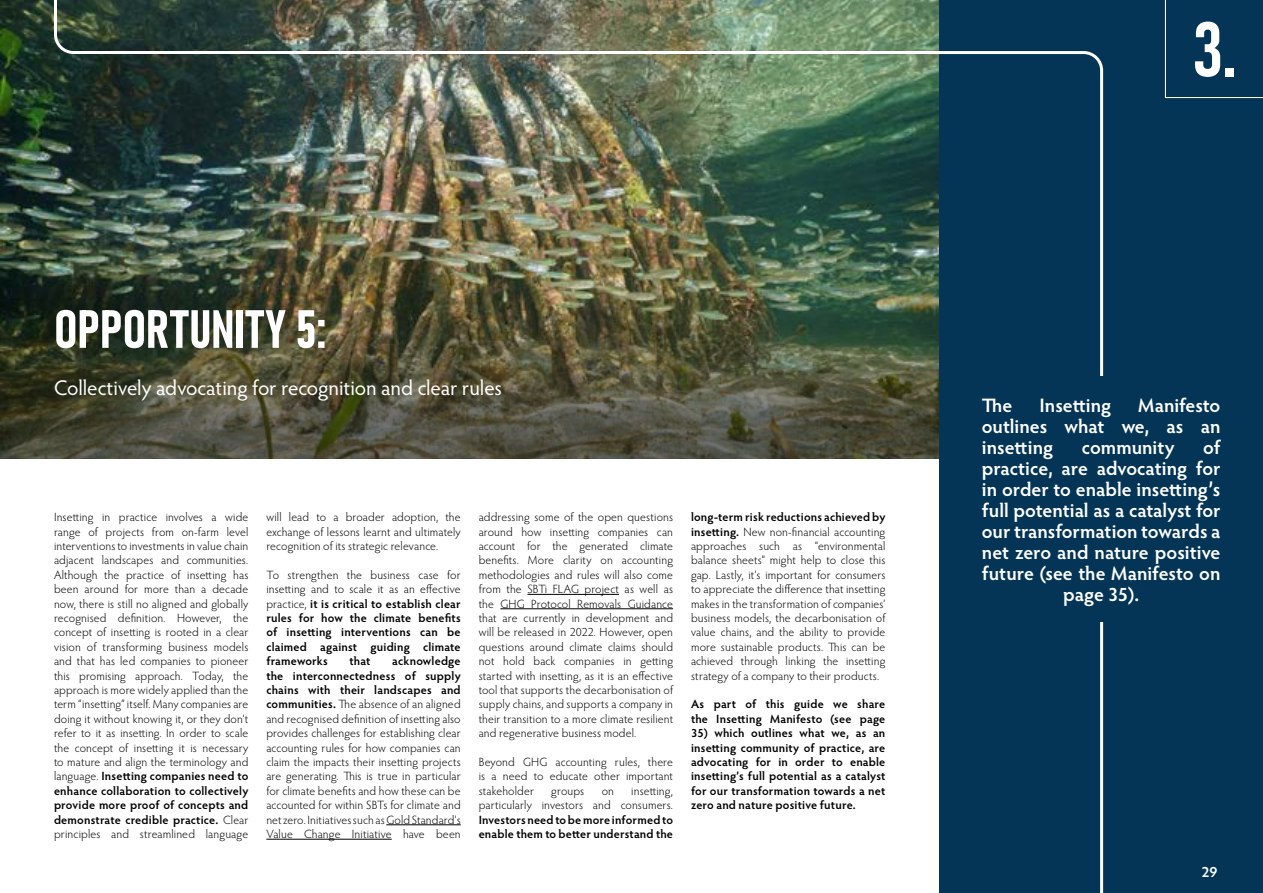
<style>
.page{position:relative;width:1263px;height:893px;background:#fff}
.page>*{position:absolute;margin:0;border:0;box-sizing:border-box;transform-origin:0 0}
.t1{font:76.35px "Bahnschrift";color:#fff}
.t2{font:52.95px "Bahnschrift";color:#fff}
.t3{font:21.15px "Hypatia Sans Pro";letter-spacing:-.005em;color:#fff}
.t4{font:600 19.5px/21px "Hypatia Sans Pro";color:#fff;text-align:justify}
.t5{font:600 15px "Hypatia Sans Pro";color:#fff}
.t6{font:300 12px/14.4px "Hypatia Sans Pro";letter-spacing:.015em;color:#000;text-align:justify}
.t7{font:600 12px/14.4px "Hypatia Sans Pro";letter-spacing:.015em;color:#000;text-align:justify}
.s1{font-weight:600}
.s2{font-weight:300}
</style>
<div class="page">
<img style="left:0;top:0;width:925px;height:281px">
<img style="left:0;top:281px;width:925px;height:177px">
<div style="left:939px;top:0;width:324px;height:893px;background:#043556"></div>
<hr style="left:386px;top:824px;width:75px;height:1px;background:#000">
<hr style="left:266px;top:839px;width:126px;height:1px;background:#000">
<hr style="left:527px;top:594px;width:92px;height:1px;background:#000">
<hr style="left:500px;top:608px;width:173px;height:1px;background:#000">
<svg style="left:1165px;top:0;width:98px;height:98px"></svg>
<svg style="left:925px;top:51px;width:179px;height:842px"></svg>
<img style="left:52px;top:0;width:890px;height:56px">
<div style="left:939px;top:376px;width:324px;height:246px;background:#043556"></div>
<h2 class="t2" style="left:54px;top:289px;width:273px">OPPORTUNITY 5:</h2>
<h3 class="t3" style="left:54px;top:373px;width:450px">Collectively advocating for recognition and clear rules</h3>
<p class="t6" style="left:54px;top:510px;width:196px">Insetting in practice involves a wide range of projects from on-farm level interventions to investments in value chain adjacent landscapes and communities.<br>Although the practice of insetting has been around for more than a decade now, there is still no aligned and globally recognised definition. However, the concept of insetting is rooted in a clear vision of transforming business models and that has led companies to pioneer this promising approach. Today, the approach is more widely applied than the term “insetting” itself. Many companies are doing it without knowing it, or they don’t refer to it as insetting. In order to scale the concept of insetting it is necessary to mature and align the terminology and language. <span class="s1">Insetting companies need to enhance collaboration to collectively provide more proof of concepts and demonstrate credible practice.</span> Clear principles and streamlined language</p>
<p class="t6" style="left:266px;top:510px;width:196px">will lead to a broader adoption, the exchange of lessons learnt and ultimately recognition of its strategic relevance.</p>
<p class="t7" style="left:266px;top:567px;width:196px"><span class="s2">To strengthen the business case for insetting and to scale it as an effective practice,</span> it is critical to establish clear rules for how the climate benefits of insetting interventions can be claimed against guiding climate frameworks</p>
<p class="t6" style="left:266px;top:654px;width:196px;text-indent:126px"><span class="s1">acknowledge the interconnectedness of supply chains with their landscapes and communities.</span> The absence of an aligned and recognised definition of insetting also provides challenges for establishing clear accounting rules for how companies can claim the impacts their insetting projects are generating. This is true in particular for climate benefits and how these can be accounted for within SBTs for climate and net zero. Initiatives such as Gold Standard’s Value Change Initiative have been</p>
<p class="t7" style="left:350px;top:653px;width:22px">that</p>
<p class="t6" style="left:479px;top:510px;width:196px">addressing some of the open questions around how insetting companies can account for the generated climate benefits. More clarity on accounting methodologies and rules will also come from the SBTi FLAG project as well as the GHG Protocol Removals Guidance that are currently in development and will be released in 2022. However, open questions around climate claims should not hold back companies in getting started with insetting, as it is an effective tool that supports the decarbonisation of supply chains, and supports a company in their transition to a more climate resilient and regenerative business model.</p>
<p class="t6" style="left:479px;top:754px;width:196px">Beyond GHG accounting rules, there is a need to educate other important stakeholder</p>
<p class="t6" style="left:479px;top:783px;width:196px;text-align:right">insetting,<br>particularly investors and consumers.</p>
<p class="t7" style="left:479px;top:812px;width:196px">Investors need to be more informed to enable them to better understand the</p>
<p class="t6" style="left:551px;top:783px;width:34px">groups</p>
<p class="t6" style="left:602px;top:783px;width:14px">on</p>
<p class="t6" style="left:691px;top:510px;width:196px"><span class="s1">long-term risk reductions achieved by insetting.</span> New non-financial accounting approaches such as “environmental balance sheets” might help to close this gap. Lastly, it’s important for consumers to appreciate the difference that insetting makes in the transformation of companies’ business models, the decarbonisation of value chains, and the ability to provide more sustainable products. This can be achieved through linking the insetting strategy of a company to their products.</p>
<p class="t7" style="left:691px;top:697px;width:196px">As part of this guide we share the Insetting Manifesto (see page</p>
<p class="t7" style="left:691px;top:725px;width:196px">35) which outlines what we, as an insetting community of practice, are advocating for in order to enable insetting’s full potential as a catalyst for our transformation towards a net zero and nature positive future.</p>
<h1 class="t1" style="left:1193px;top:-8px;width:45px">3.</h1>
<h3 class="t4" style="left:982px;top:394px;width:240px;text-indent:156px">Manifesto outlines what we, as an insetting</h3>
<h3 class="t4" style="left:982px;top:394px;width:32px">The</h3>
<h3 class="t4" style="left:1039px;top:394px;width:73px">Insetting</h3>
<h3 class="t4" style="left:1082px;top:436px;width:94px">community</h3>
<h3 class="t4" style="left:1203px;top:436px;width:19px">of</h3>
<h3 class="t4" style="left:982px;top:457px;width:240px">practice, are advocating for</h3>
<h3 class="t4" style="left:982px;top:478px;width:240px">in order to enable insetting’s</h3>
<h3 class="t4" style="left:982px;top:499px;width:240px">full potential as a catalyst for</h3>
<h3 class="t4" style="left:982px;top:520px;width:240px">our transformation towards a</h3>
<h3 class="t4" style="left:982px;top:541px;width:240px">net zero and nature positive</h3>
<h3 class="t4" style="left:982px;top:562px;width:240px">future (see the Manifesto on</h3>
<h3 class="t4" style="left:1063px;top:583px;width:77px">page 35).</h3>
<p class="t5" style="left:1201px;top:861px;width:18px">29</p>
</div>
